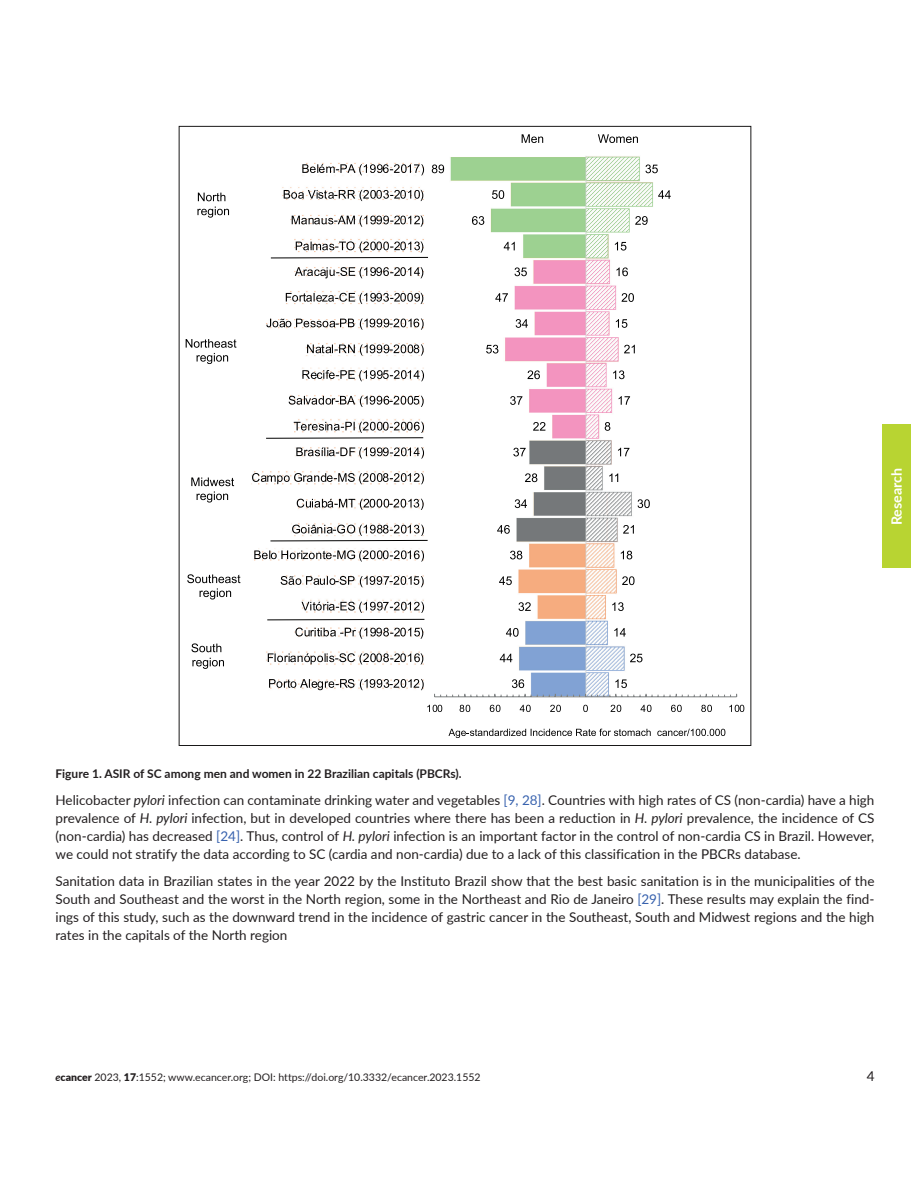
<style>
.page{position:relative;width:918px;height:1188px;background:#fff}
.page>*{position:absolute;margin:0;border:0;box-sizing:border-box;transform-origin:0 0}
.t1{font:700 14.25px "Lato";color:#fff}
.t2{font:13.5px/18px "Lato";color:#231f20;text-align:justify}
.t3{font:700 12px "Lato";color:#231f20}
.t4{font:10.5px "Lato";color:#231f20}
.s1{font-style:italic}
.s2{color:#3862ae}
.s3{font-weight:700;font-style:italic}
.s4{font-weight:900}
</style>
<div class="page">
<div style="left:882px;top:425px;width:29px;height:143px;background:#b8d432"></div>
<img style="left:251px;top:156px;width:426px;height:542px">
<svg style="left:522px;top:134px;width:21px;height:9px"></svg>
<svg style="left:598px;top:134px;width:40px;height:9px"></svg>
<svg style="left:267px;top:619px;width:158px;height:1px"></svg>
<svg style="left:191px;top:478px;width:43px;height:25px"></svg>
<svg style="left:186px;top:339px;width:50px;height:25px"></svg>
<svg style="left:198px;top:193px;width:27px;height:8px"></svg>
<svg style="left:197px;top:207px;width:32px;height:11px"></svg>
<svg style="left:187px;top:574px;width:53px;height:25px"></svg>
<svg style="left:191px;top:643px;width:30px;height:9px"></svg>
<svg style="left:192px;top:658px;width:32px;height:11px"></svg>
<svg style="left:266px;top:257px;width:163px;height:284px"></svg>
<hr style="left:435px;top:697px;width:302px;height:1px;background:#7e8182">
<svg style="left:434px;top:694px;width:25px;height:3px"></svg>
<svg style="left:465px;top:694px;width:133px;height:3px"></svg>
<svg style="left:604px;top:694px;width:133px;height:3px"></svg>
<svg style="left:615px;top:679px;width:12px;height:9px"></svg>
<svg style="left:630px;top:654px;width:13px;height:8px"></svg>
<svg style="left:614px;top:628px;width:12px;height:9px"></svg>
<svg style="left:612px;top:602px;width:12px;height:9px"></svg>
<svg style="left:622px;top:576px;width:13px;height:9px"></svg>
<svg style="left:621px;top:551px;width:11px;height:8px"></svg>
<svg style="left:623px;top:525px;width:11px;height:9px"></svg>
<svg style="left:638px;top:499px;width:12px;height:9px"></svg>
<svg style="left:609px;top:473px;width:9px;height:9px"></svg>
<svg style="left:618px;top:448px;width:11px;height:8px"></svg>
<svg style="left:605px;top:422px;width:5px;height:9px"></svg>
<svg style="left:619px;top:396px;width:11px;height:9px"></svg>
<svg style="left:613px;top:370px;width:12px;height:9px"></svg>
<svg style="left:624px;top:345px;width:11px;height:8px"></svg>
<svg style="left:616px;top:319px;width:11px;height:9px"></svg>
<svg style="left:622px;top:293px;width:12px;height:9px"></svg>
<svg style="left:616px;top:267px;width:12px;height:9px"></svg>
<svg style="left:615px;top:242px;width:11px;height:9px"></svg>
<svg style="left:635px;top:216px;width:13px;height:9px"></svg>
<svg style="left:658px;top:190px;width:13px;height:9px"></svg>
<svg style="left:645px;top:165px;width:13px;height:8px"></svg>
<svg style="left:512px;top:679px;width:12px;height:9px"></svg>
<svg style="left:500px;top:654px;width:12px;height:8px"></svg>
<svg style="left:506px;top:628px;width:13px;height:9px"></svg>
<svg style="left:518px;top:602px;width:13px;height:9px"></svg>
<svg style="left:499px;top:576px;width:13px;height:9px"></svg>
<svg style="left:510px;top:551px;width:12px;height:8px"></svg>
<svg style="left:497px;top:525px;width:13px;height:9px"></svg>
<svg style="left:515px;top:499px;width:12px;height:9px"></svg>
<svg style="left:525px;top:473px;width:12px;height:9px"></svg>
<svg style="left:513px;top:448px;width:13px;height:8px"></svg>
<svg style="left:533px;top:422px;width:12px;height:9px"></svg>
<svg style="left:510px;top:396px;width:12px;height:9px"></svg>
<svg style="left:527px;top:370px;width:13px;height:9px"></svg>
<svg style="left:486px;top:345px;width:12px;height:9px"></svg>
<svg style="left:516px;top:319px;width:12px;height:9px"></svg>
<svg style="left:495px;top:293px;width:13px;height:9px"></svg>
<svg style="left:515px;top:267px;width:12px;height:9px"></svg>
<svg style="left:504px;top:242px;width:11px;height:8px"></svg>
<svg style="left:472px;top:216px;width:12px;height:9px"></svg>
<svg style="left:492px;top:190px;width:12px;height:9px"></svg>
<svg style="left:432px;top:165px;width:12px;height:8px"></svg>
<svg style="left:427px;top:705px;width:15px;height:7px"></svg>
<svg style="left:460px;top:705px;width:10px;height:7px"></svg>
<svg style="left:490px;top:705px;width:10px;height:7px"></svg>
<svg style="left:520px;top:705px;width:11px;height:7px"></svg>
<svg style="left:550px;top:705px;width:11px;height:7px"></svg>
<svg style="left:583px;top:705px;width:5px;height:7px"></svg>
<svg style="left:611px;top:705px;width:10px;height:7px"></svg>
<svg style="left:641px;top:705px;width:11px;height:7px"></svg>
<svg style="left:671px;top:705px;width:11px;height:7px"></svg>
<svg style="left:701px;top:705px;width:11px;height:7px"></svg>
<svg style="left:729px;top:705px;width:15px;height:7px"></svg>
<svg style="left:269px;top:679px;width:155px;height:11px"></svg>
<svg style="left:268px;top:653px;width:155px;height:12px"></svg>
<svg style="left:295px;top:628px;width:128px;height:11px"></svg>
<svg style="left:302px;top:602px;width:122px;height:11px"></svg>
<svg style="left:281px;top:576px;width:143px;height:11px"></svg>
<svg style="left:254px;top:550px;width:170px;height:12px"></svg>
<svg style="left:292px;top:525px;width:132px;height:11px"></svg>
<svg style="left:297px;top:499px;width:127px;height:11px"></svg>
<svg style="left:252px;top:473px;width:172px;height:11px"></svg>
<svg style="left:296px;top:447px;width:128px;height:12px"></svg>
<svg style="left:294px;top:422px;width:130px;height:11px"></svg>
<svg style="left:289px;top:396px;width:135px;height:11px"></svg>
<svg style="left:302px;top:370px;width:122px;height:11px"></svg>
<svg style="left:307px;top:344px;width:117px;height:12px"></svg>
<svg style="left:266px;top:318px;width:158px;height:12px"></svg>
<svg style="left:286px;top:293px;width:137px;height:11px"></svg>
<svg style="left:295px;top:267px;width:128px;height:11px"></svg>
<svg style="left:296px;top:241px;width:127px;height:12px"></svg>
<svg style="left:292px;top:216px;width:131px;height:11px"></svg>
<svg style="left:284px;top:190px;width:139px;height:11px"></svg>
<svg style="left:302px;top:164px;width:122px;height:11px"></svg>
<svg style="left:449px;top:729px;width:202px;height:9px"></svg>
<svg style="left:657px;top:729px;width:68px;height:7px"></svg>
<p class="t1" style="left:886px;top:525px;width:59px;rotate:-90deg">Research</p>
<p class="t3" style="left:56px;top:765px;width:408px">Figure 1. ASIR of SC among men and women in 22 Brazilian capitals (PBCRs).</p>
<p class="t2" style="left:56px;top:791px;width:820px">Helicobacter <span class="s1">pylori</span> infection can contaminate drinking water and vegetables <span class="s2">[9, 28]</span>. Countries with high rates of CS (non-cardia) have a high prevalence of <span class="s1">H. pylori</span> infection, but in developed countries where there has been a reduction in <span class="s1">H. pylori</span> prevalence, the incidence of CS (non-cardia) has decreased <span class="s2">[24]</span>. Thus, control of <span class="s1">H. pylori</span> infection is an important factor in the control of non-cardia CS in Brazil. However, we could not stratify the data according to SC (cardia and non-cardia) due to a lack of this classification in the PBCRs database.</p>
<p class="t2" style="left:56px;top:872px;width:821px">Sanitation data in Brazilian states in the year 2022 by the Instituto Brazil show that the best basic sanitation is in the municipalities of the South and Southeast and the worst in the North region, some in the Northeast and Rio de Janeiro <span class="s2">[29]</span>. These results may explain the find&shy;ings of this study, such as the downward trend in the incidence of gastric cancer in the Southeast, South and Midwest regions and the high rates in the capitals of the North region</p>
<p class="t4" style="left:56px;top:1070px;width:427px"><span class="s3">e</span><span class="s4">cancer</span> 2023, <span class="s4">17</span>:1552; www.ecancer.org; DOI: https://doi.org/10.3332/ecancer.2023.1552</p>
<p class="t2" style="left:867px;top:1067px;width:9px">4</p>
</div>
